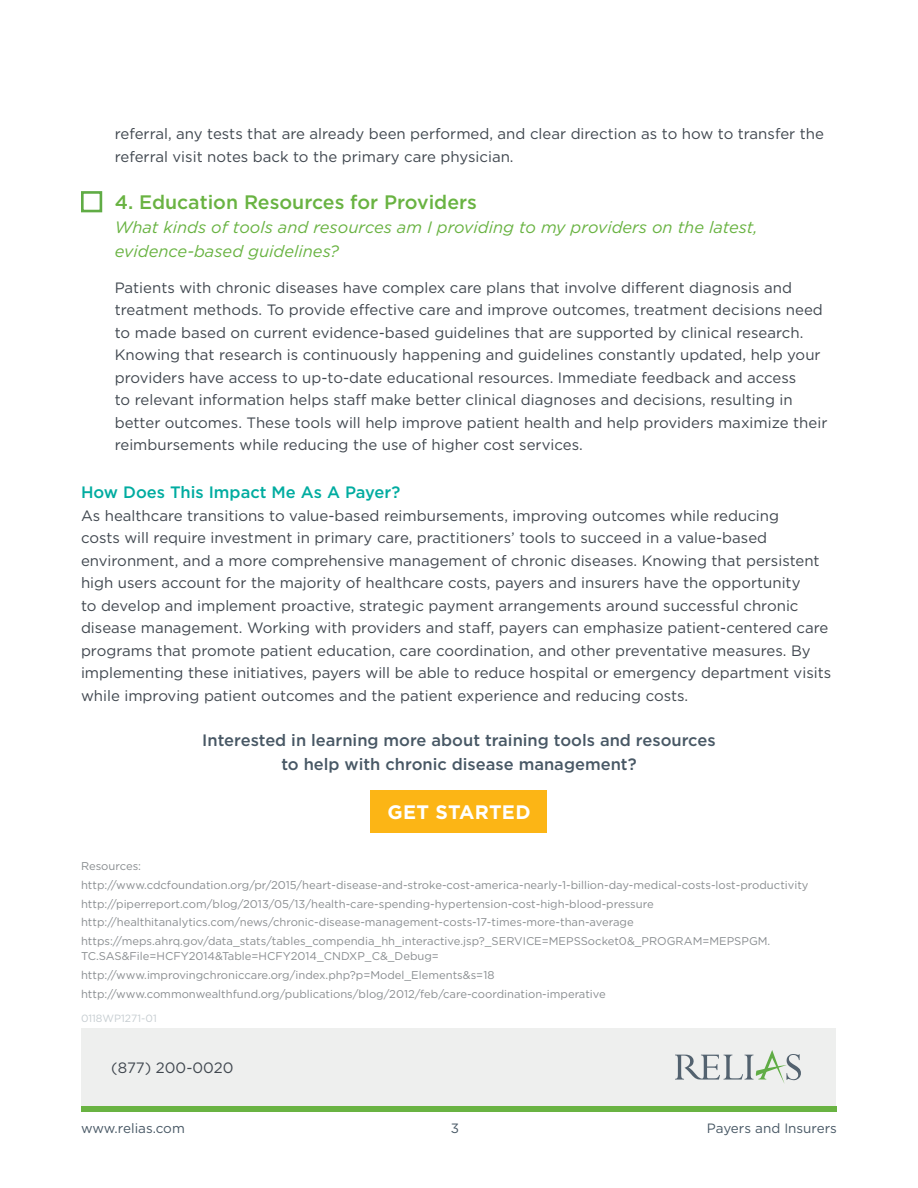
<style>
.page{position:relative;width:918px;height:1188px;background:#fff}
.page>*{position:absolute;margin:0;border:0;box-sizing:border-box;transform-origin:0 0}
.t1{font:500 19.5px "Gotham";color:#69b342}
.t2{font:700 19.5px "Gotham";letter-spacing:.01em;color:#fff}
.t3{font:italic 16.5px/24px "Gotham";color:#69b342}
.t4{font:500 16.5px/24px "Gotham";color:#485865;text-align:center}
.t5{font:500 16.5px "Gotham";color:#00aca0}
.t6{font:15px/22.5px "Gotham";color:#40474f}
.t7{font:13.5px "Gotham";color:#485865}
.t8{font:11.25px/18.8px "Gotham";color:#898d90}
.t9{font:10.5px "Gotham";color:#c6cdd1}
</style>
<div class="page">
<div style="left:81px;top:1106px;width:756px;height:6px;background:#69b342"></div>
<div style="left:81px;top:1028px;width:755px;height:77px;background:#eeefee"></div>
<svg style="left:675px;top:1050px;width:126px;height:33px"></svg>
<div style="left:81px;top:191px;width:21px;height:21px;border:3px solid #60ac45"></div>
<div style="left:371px;top:790px;width:176px;height:42px;background:#fcb515"></div>
<p class="t6" style="left:115px;top:123px;width:711px">referral, any tests that are already been performed, and clear direction as to how to transfer the referral visit notes back to the primary care physician.</p>
<h1 class="t1" style="left:115px;top:189px;width:364px">4. Education Resources for Providers</h1>
<p class="t3" style="left:115px;top:215px;width:645px">What kinds of tools and resources am I providing to my providers on the latest, evidence-based guidelines?</p>
<p class="t6" style="left:115px;top:276px;width:714px">Patients with chronic diseases have complex care plans that involve different diagnosis and treatment methods. To provide effective care and improve outcomes, treatment decisions need to made based on current evidence-based guidelines that are supported by clinical research.<br>Knowing that research is continuously happening and guidelines constantly updated, help your providers have access to up-to-date educational resources. Immediate feedback and access<br>to relevant information helps staff make better clinical diagnoses and decisions, resulting in better outcomes. These tools will help improve patient health and help providers maximize their reimbursements while reducing the use of higher cost services.</p>
<p class="t5" style="left:81px;top:482px;width:321px">How Does This Impact Me As A Payer?</p>
<p class="t6" style="left:81px;top:504px;width:752px">As healthcare transitions to value-based reimbursements, improving outcomes while reducing<br>costs will require investment in primary care, practitioners’ tools to succeed in a value-based environment, and a more comprehensive management of chronic diseases. Knowing that persistent high users account for the majority of healthcare costs, payers and insurers have the opportunity<br>to develop and implement proactive, strategic payment arrangements around successful chronic disease management. Working with providers and staff, payers can emphasize patient-centered care programs that promote patient education, care coordination, and other preventative measures. By implementing these initiatives, payers will be able to reduce hospital or emergency department visits while improving patient outcomes and the patient experience and reducing costs.</p>
<p class="t4" style="left:202px;top:728px;width:515px">Interested in learning more about training tools and resources to help with chronic disease management?</p>
<h1 class="t2" style="left:387px;top:799px;width:145px">GET STARTED</h1>
<p class="t8" style="left:81px;top:856px;width:729px">Resources: http://www.cdcfoundation.org/pr/2015/heart-disease-and-stroke-cost-america-nearly-1-billion-day-medical-costs-lost-productivity http://piperreport.com/blog/2013/05/13/health-care-spending-hypertension-cost-high-blood-pressure http://healthitanalytics.com/news/chronic-disease-management-costs-17-times-more-than-average https://meps.ahrq.gov/data_stats/tables_compendia_hh_interactive.jsp?_SERVICE=MEPSSocket0&amp;_PROGRAM=MEPSPGM.</p>
<p class="t8" style="left:81px;top:947px;width:526px">TC.SAS&amp;File=HCFY2014&amp;Table=HCFY2014_CNDXP_C&amp;_Debug= http://www.improvingchroniccare.org/index.php?p=Model_Elements&amp;s=18 http://www.commonwealthfund.org/publications/blog/2012/feb/care-coordination-imperative</p>
<p class="t9" style="left:81px;top:1012px;width:77px">0118WP1271-01</p>
<p class="t6" style="left:111px;top:1056px;width:124px">(877) 200-0020</p>
<p class="t7" style="left:81px;top:1119px;width:105px">www.relias.com</p>
<p class="t7" style="left:451px;top:1119px;width:10px">3</p>
<p class="t7" style="left:707px;top:1119px;width:132px">Payers and Insurers</p>
</div>
